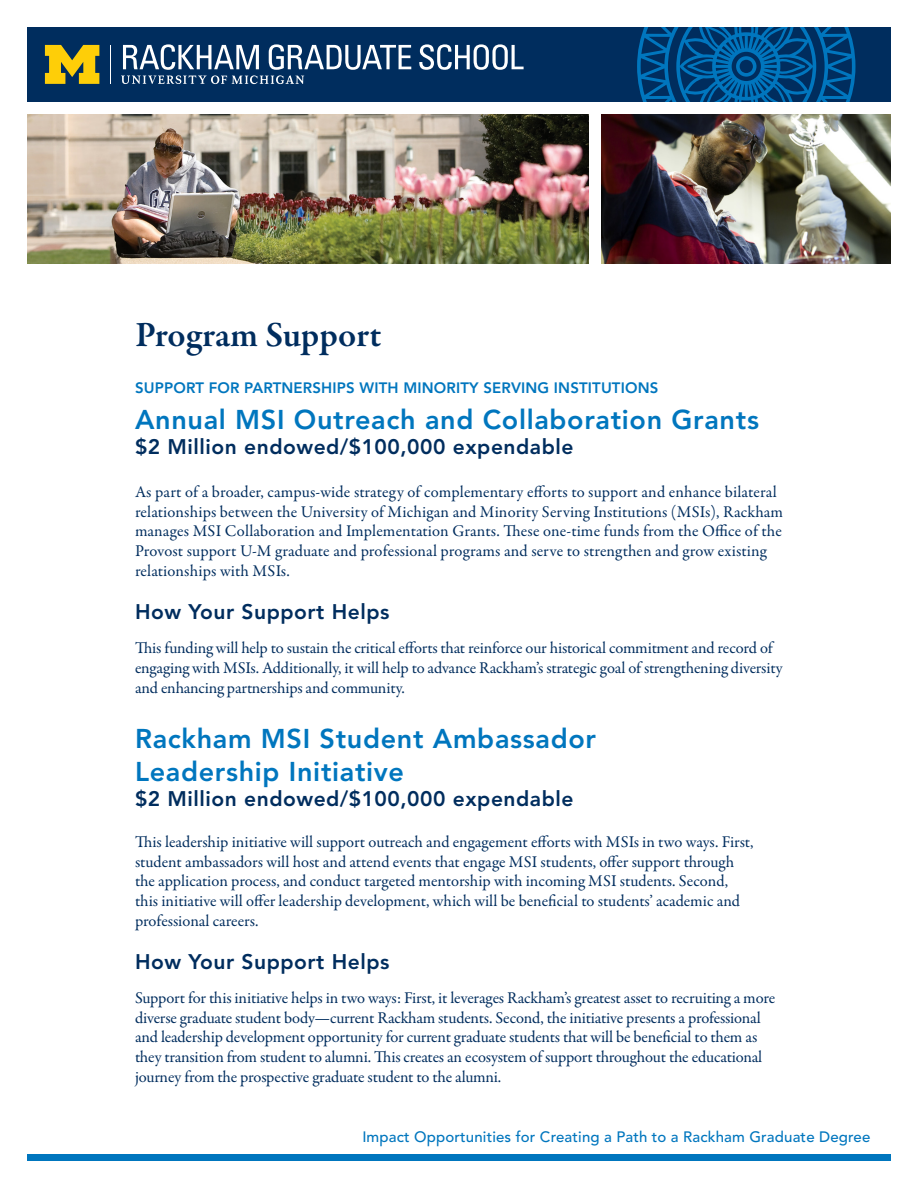
<style>
.page{position:relative;width:918px;height:1188px;background:#fff}
.page>*{position:absolute;margin:0;border:0;box-sizing:border-box;transform-origin:0 0}
.t1{font:600 36px "Garamond Premr Pro";color:#002d5e}
.t2{font:800 27px/32.4px "Avenir LT Std";letter-spacing:.025em;color:#0076be}
.t3{font:800 21px "Avenir LT Std";letter-spacing:.025em;color:#002d5e}
.t4{font:16.5px/19.8px "Garamond Premr Pro";letter-spacing:-.005em;color:#002d5e}
.t5{font:500 15px "Avenir LT Std";letter-spacing:.01em;color:#0076be}
.t6{font:800 15px "Avenir LT Std";letter-spacing:.01em;color:#0076be}
</style>
<div class="page">
<div style="left:27px;top:1155px;width:864px;height:6px;background:#0076be"></div>
<div style="left:27px;top:27px;width:864px;height:75px;background:#002d5e"></div>
<svg style="left:419px;top:44px;width:105px;height:26px"></svg>
<hr style="left:110px;top:45px;width:1px;height:39px;background:#fff">
<svg style="left:45px;top:45px;width:54px;height:39px"></svg>
<svg style="left:121px;top:44px;width:290px;height:40px"></svg>
<svg style="left:637px;top:27px;width:218px;height:75px"></svg>
<img style="left:27px;top:114px;width:562px;height:150px">
<img style="left:602px;top:114px;width:289px;height:150px">
<p class="t1" style="left:135px;top:313px;width:248px">Program Support</p>
<p class="t6" style="left:135px;top:378px;width:525px">SUPPORT FOR PARTNERSHIPS WITH MINORITY SERVING INSTITUTIONS</p>
<p class="t2" style="left:135px;top:404px;width:625px">Annual MSI Outreach and Collaboration Grants</p>
<p class="t3" style="left:135px;top:435px;width:440px">$2 Million endowed/$100,000 expendable</p>
<p class="t4" style="left:135px;top:482px;width:650px">As part of a broader, campus-wide strategy of complementary efforts to support and enhance bilateral relationships between the University of Michigan and Minority Serving Institutions (MSIs), Rackham manages MSI Collaboration and Implementation Grants. These one-time funds from the Office of the Provost support U-M graduate and professional programs and serve to strengthen and grow existing relationships with MSIs.</p>
<p class="t3" style="left:135px;top:599px;width:256px">How Your Support Helps</p>
<p class="t4" style="left:135px;top:638px;width:649px">This funding will help to sustain the critical efforts that reinforce our historical commitment and record of engaging with MSIs. Additionally, it will help to advance Rackham’s strategic goal of strengthening diversity and enhancing partnerships and community.</p>
<p class="t2" style="left:135px;top:723px;width:463px">Rackham MSI Student Ambassador<br>Leadership Initiative</p>
<p class="t3" style="left:135px;top:786px;width:440px">$2 Million endowed/$100,000 expendable</p>
<p class="t4" style="left:135px;top:832px;width:620px">This leadership initiative will support outreach and engagement efforts with MSIs in two ways. First, student ambassadors will host and attend events that engage MSI students, offer support through the application process, and conduct targeted mentorship with incoming MSI students. Second, this initiative will offer leadership development, which will be beneficial to students’ academic and professional careers.</p>
<p class="t3" style="left:135px;top:949px;width:256px">How Your Support Helps</p>
<p class="t4" style="left:135px;top:988px;width:642px">Support for this initiative helps in two ways: First, it leverages Rackham’s greatest asset to recruiting a more diverse graduate student body—current Rackham students. Second, the initiative presents a professional and leadership development opportunity for current graduate students that will be beneficial to them as they transition from student to alumni. This creates an ecosystem of support throughout the educational journey from the prospective graduate student to the alumni.</p>
<p class="t5" style="left:362px;top:1128px;width:510px">Impact Opportunities for Creating a Path to a Rackham Graduate Degree</p>
</div>
